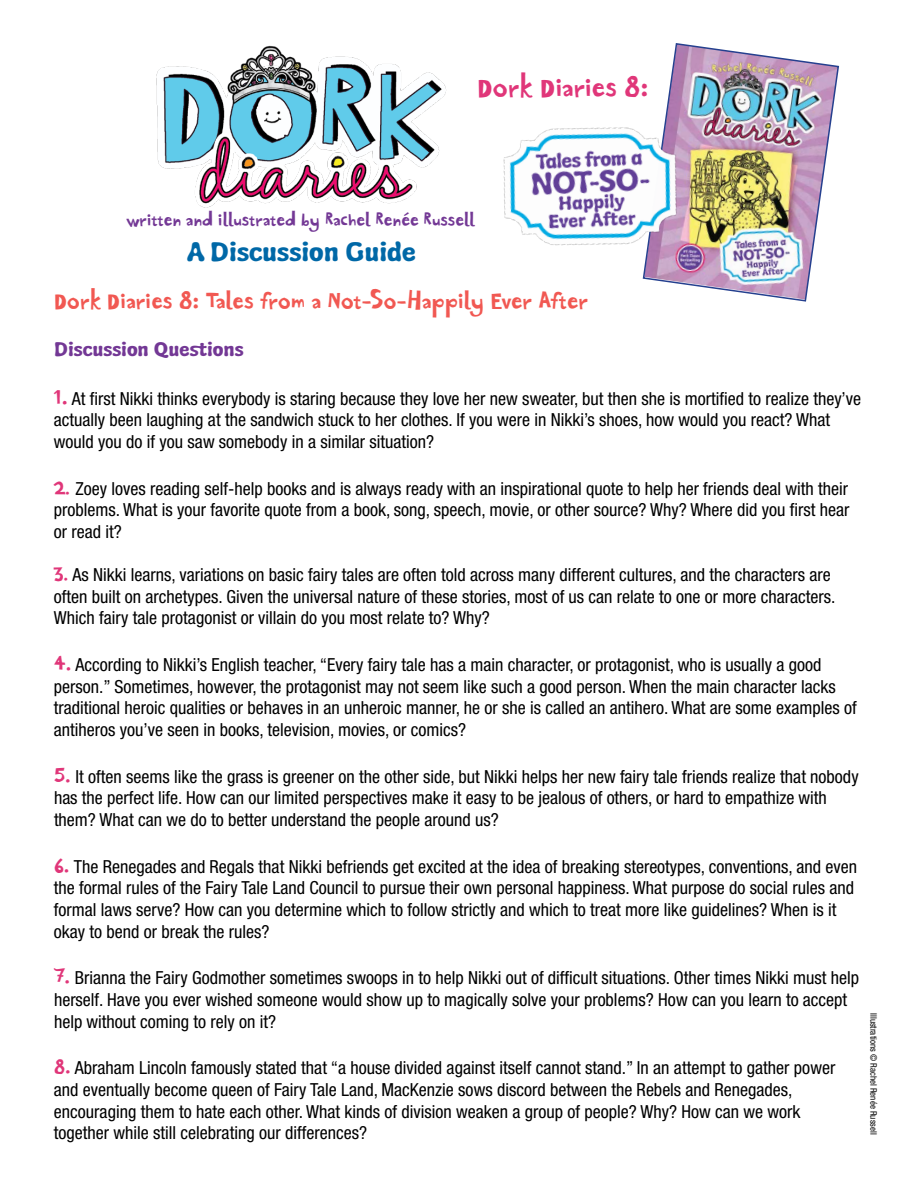
<style>
.page{position:relative;width:918px;height:1188px;background:#fff}
.page>*{position:absolute;margin:0;border:0;box-sizing:border-box;transform-origin:0 0}
.t1{font:30px "Potato Cut";color:#e03679}
.t2{font:28.5px "Wubble";color:#0068a7}
.t3{font:25.5px "Potato Cut";color:#f15852}
.t4{font:21px "Wubble";color:#733895}
.t5{font:19.5px "Potato Cut";color:#733895}
.t6{font:condensed 18px/21.6px "Helvetica Neue LT Std";color:#000}
.t7{font:condensed 9px "Helvetica Neue LT Std";color:#000}
.s1{font-family:"Potato Cut";font-stretch:normal;font-size:22.5px;color:#e03679}
.s2{font-family:"Potato Cut";font-stretch:normal;color:#e03679}
.s3{font-family:"Potato Cut";font-stretch:normal;font-size:21px;color:#e03679}
</style>
<div class="page">
<img style="left:156px;top:45px;width:290px;height:163px">
<img style="left:642px;top:43px;width:197px;height:259px">
<img style="left:503px;top:104px;width:193px;height:167px">
<h1 class="t1" style="left:477px;top:66px;width:173px">Dork Diaries 8:</h1>
<p class="t5" style="left:126px;top:206px;width:350px">written and illustrated by Rachel Renée Russell</p>
<h2 class="t2" style="left:188px;top:236px;width:230px">A Discussion Guide</h2>
<h3 class="t3" style="left:54px;top:283px;width:536px">Dork Diaries 8: Tales from a Not-So-Happily Ever After</h3>
<p class="t4" style="left:54px;top:338px;width:191px">Discussion Questions</p>
<p class="t6" style="left:54px;top:387px;width:809px"><span class="s1">1.</span> At first Nikki thinks everybody is staring because they love her new sweater, but then she is mortified to realize they’ve actually been laughing at the sandwich stuck to her clothes. If you were in Nikki’s shoes, how would you react? What would you do if you saw somebody in a similar situation?</p>
<p class="t6" style="left:54px;top:477px;width:797px;text-align:justify"><span class="s2">2.</span> Zoey loves reading self-help books and is always ready with an inspirational quote to help her friends deal with their problems. What is your favorite quote from a book, song, speech, movie, or other source? Why? Where did you first hear or read it?</p>
<p class="t6" style="left:54px;top:564px;width:783px"><span class="s2">3.</span> As Nikki learns, variations on basic fairy tales are often told across many different cultures, and the characters are often built on archetypes. Given the universal nature of these stories, most of us can relate to one or more characters.<br>Which fairy tale protagonist or villain do you most relate to? Why?</p>
<p class="t6" style="left:54px;top:654px;width:804px"><span class="s3">4.</span> According to Nikki’s English teacher, “Every fairy tale has a main character, or protagonist, who is usually a good person.” Sometimes, however, the protagonist may not seem like such a good person. When the main character lacks traditional heroic qualities or behaves in an unheroic manner, he or she is called an antihero. What are some examples of antiheros you’ve seen in books, television, movies, or comics?</p>
<p class="t6" style="left:54px;top:765px;width:806px"><span class="s3">5.</span> It often seems like the grass is greener on the other side, but Nikki helps her new fairy tale friends realize that nobody has the perfect life. How can our limited perspectives make it easy to be jealous of others, or hard to empathize with them? What can we do to better understand the people around us?</p>
<p class="t6" style="left:54px;top:855px;width:805px"><span class="s3">6.</span> The Renegades and Regals that Nikki befriends get excited at the idea of breaking stereotypes, conventions, and even the formal rules of the Fairy Tale Land Council to pursue their own personal happiness. What purpose do social rules and formal laws serve? How can you determine which to follow strictly and which to treat more like guidelines? When is it okay to bend or break the rules?</p>
<p class="t6" style="left:54px;top:967px;width:807px"><span class="s3">7.</span> Brianna the Fairy Godmother sometimes swoops in to help Nikki out of difficult situations. Other times Nikki must help herself. Have you ever wished someone would show up to magically solve your problems? How can you learn to accept help without coming to rely on it?</p>
<p class="t6" style="left:54px;top:1057px;width:783px"><span class="s3">8.</span> Abraham Lincoln famously stated that “a house divided against itself cannot stand.” In an attempt to gather power and eventually become queen of Fairy Tale Land, MacKenzie sows discord between the Rebels and Renegades, encouraging them to hate each other. What kinds of division weaken a group of people? Why? How can we work together while still celebrating our differences?</p>
<p class="t7" style="left:879px;top:1013px;width:123px;rotate:90deg">Illustrations © Rachel Renée Russell</p>
</div>
